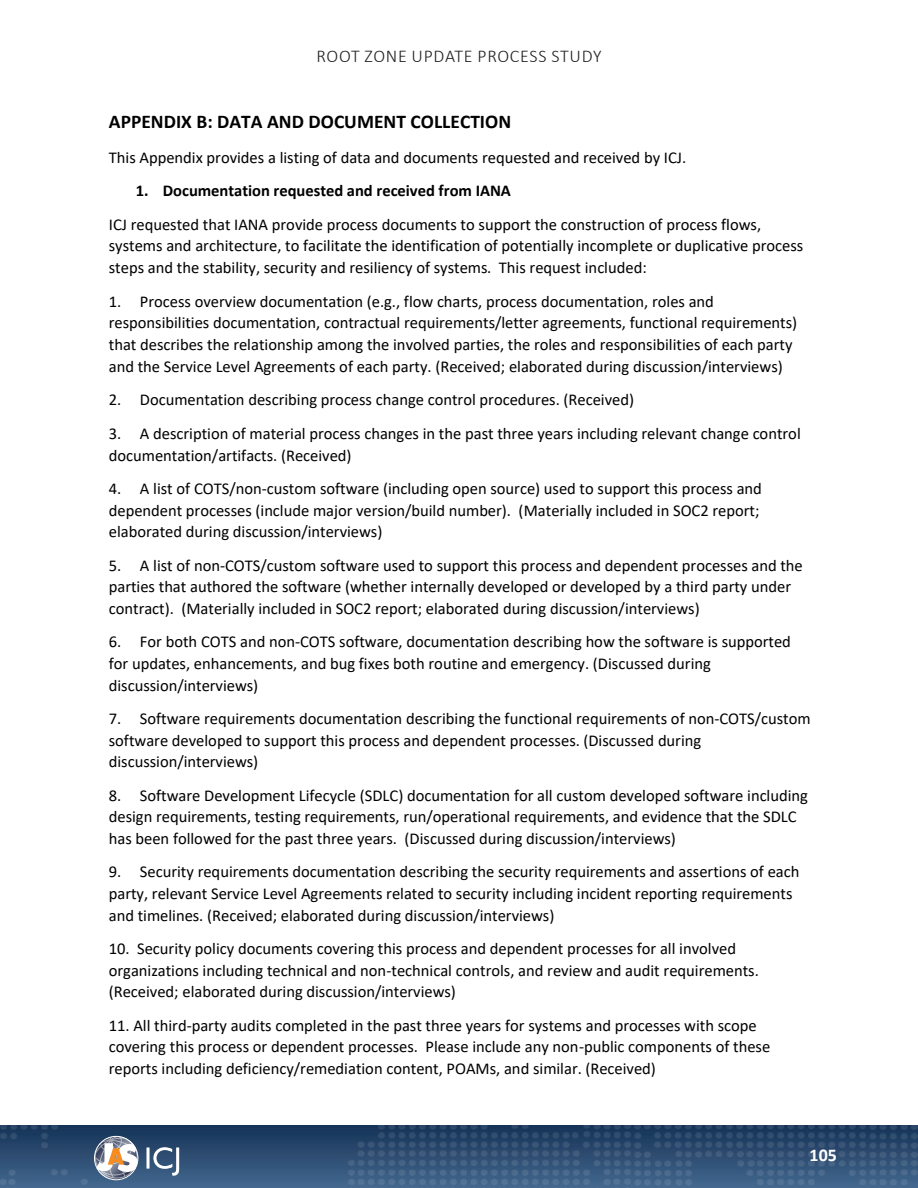
<style>
.page{position:relative;width:918px;height:1188px;background:#fff}
.page>*{position:absolute;margin:0;border:0;box-sizing:border-box;transform-origin:0 0}
.t1{font:700 19.5px "Calibri";color:#000}
.t2{font:300 18px "Calibri";letter-spacing:.04em;color:#231f20}
.t3{font:700 18px "Calibri";color:#fff}
.t4{font:16.5px/21.6px "Calibri";color:#000}
.s1{font-weight:700}
</style>
<div class="page">
<img style="left:0;top:1126px;width:918px;height:62px">
<svg style="left:147px;top:1147px;width:32px;height:29px"></svg>
<svg style="left:94px;top:1136px;width:44px;height:44px"></svg>
<div style="left:94px;top:1136px;width:44px;height:44px;border:1px solid #fff;border-radius:50%"></div>
<p class="t2" style="left:317px;top:45px;width:286px">ROOT ZONE UPDATE PROCESS STUDY</p>
<p class="t1" style="left:109px;top:107px;width:404px">APPENDIX B: DATA AND DOCUMENT COLLECTION</p>
<p class="t4" style="left:109px;top:146px;width:579px">This Appendix provides a listing of data and documents requested and received by ICJ.</p>
<p class="t4" style="left:109px;top:173px;width:654px;line-height:33.9px;text-indent:27px"><span class="s1">1. Documentation requested and received from IANA<br></span>ICJ requested that IANA provide process documents to support the construction of process flows,</p>
<p class="t4" style="left:109px;top:235px;width:696px">systems and architecture, to facilitate the identification of potentially incomplete or duplicative process steps and the stability, security and resiliency of systems. This request included:</p>
<p class="t4" style="left:109px;top:291px;width:690px">1. Process overview documentation (e.g., flow charts, process documentation, roles and responsibilities documentation, contractual requirements/letter agreements, functional requirements) that describes the relationship among the involved parties, the roles and responsibilities of each party and the Service Level Agreements of each party. (Received; elaborated during discussion/interviews)</p>
<p class="t4" style="left:109px;top:389px;width:527px">2. Documentation describing process change control procedures. (Received)</p>
<p class="t4" style="left:109px;top:422px;width:693px">3. A description of material process changes in the past three years including relevant change control documentation/artifacts. (Received)</p>
<p class="t4" style="left:109px;top:477px;width:655px">4. A list of COTS/non-custom software (including open source) used to support this process and dependent processes (include major version/build number). (Materially included in SOC2 report; elaborated during discussion/interviews)</p>
<p class="t4" style="left:109px;top:554px;width:696px">5. A list of non-COTS/custom software used to support this process and dependent processes and the parties that authored the software (whether internally developed or developed by a third party under contract). (Materially included in SOC2 report; elaborated during discussion/interviews)</p>
<p class="t4" style="left:109px;top:631px;width:684px">6. For both COTS and non-COTS software, documentation describing how the software is supported for updates, enhancements, and bug fixes both routine and emergency. (Discussed during discussion/interviews)</p>
<p class="t4" style="left:109px;top:707px;width:703px">7. Software requirements documentation describing the functional requirements of non-COTS/custom software developed to support this process and dependent processes. (Discussed during discussion/interviews)</p>
<p class="t4" style="left:109px;top:784px;width:701px">8. Software Development Lifecycle (SDLC) documentation for all custom developed software including design requirements, testing requirements, run/operational requirements, and evidence that the SDLC has been followed for the past three years. (Discussed during discussion/interviews)</p>
<p class="t4" style="left:109px;top:861px;width:692px">9. Security requirements documentation describing the security requirements and assertions of each party, relevant Service Level Agreements related to security including incident reporting requirements and timelines. (Received; elaborated during discussion/interviews)</p>
<p class="t4" style="left:109px;top:937px;width:652px">10. Security policy documents covering this process and dependent processes for all involved organizations including technical and non-technical controls, and review and audit requirements. (Received; elaborated during discussion/interviews)</p>
<p class="t4" style="left:109px;top:1014px;width:663px">11. All third-party audits completed in the past three years for systems and processes with scope covering this process or dependent processes. Please include any non-public components of these reports including deficiency/remediation content, POAMs, and similar. (Received)</p>
<p class="t3" style="left:810px;top:1142px;width:29px">105</p>
</div>
